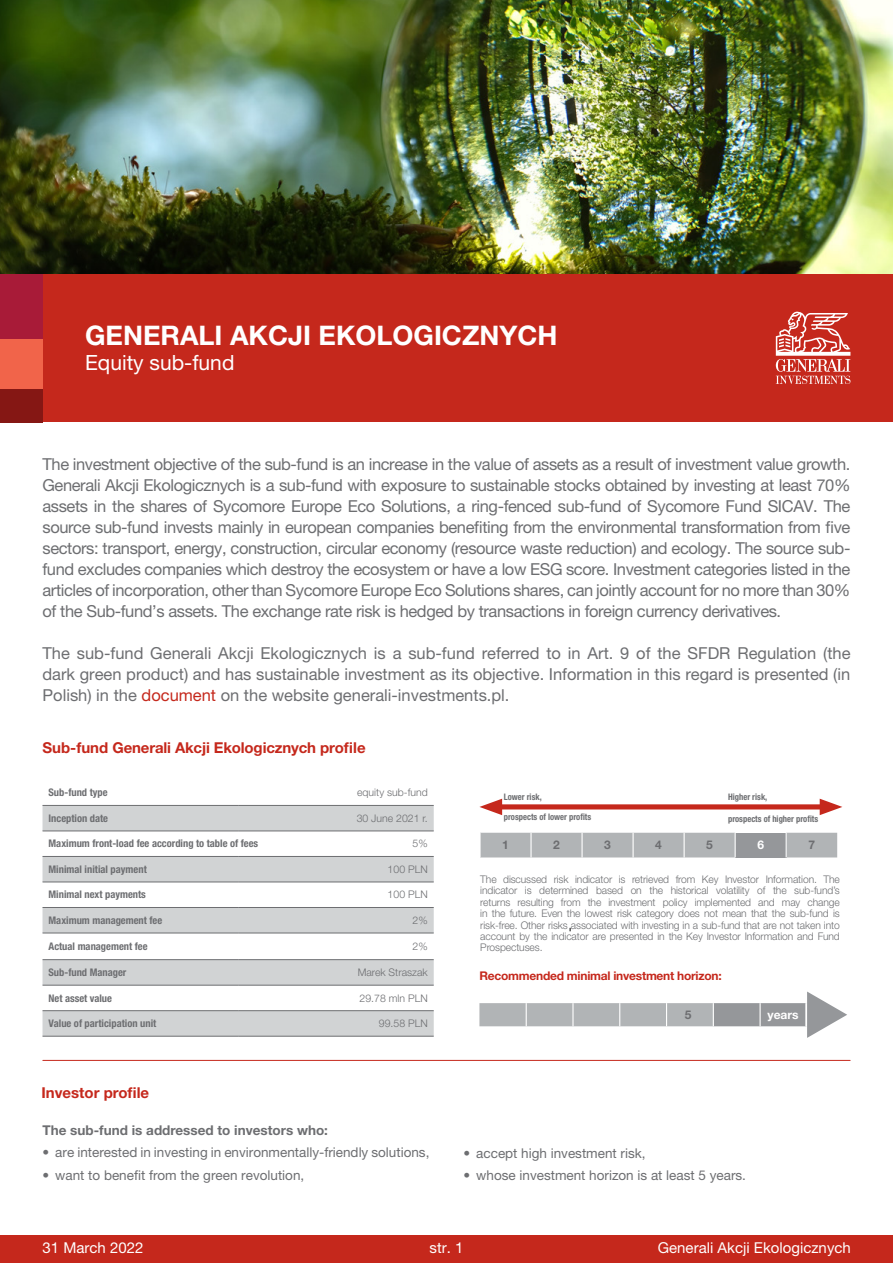
<style>
.page{position:relative;width:893px;height:1263px;background:#fff}
.page>*{position:absolute;margin:0;border:0;box-sizing:border-box;transform-origin:0 0}
.t1{font:700 27px "Helvetica Neue LT Pro";color:#fff}
.t2{font:21px "Helvetica Neue LT Pro";color:#fff}
._04_Copy_10_pt{font:16.5px/21px "Helvetica Neue LT Pro";letter-spacing:-.01em;color:#6d6e71;text-align:justify}
.t3{font:700 15px "Helvetica Neue LT Pro";letter-spacing:-.01em;color:#c5281c}
.t4{font:15px "Helvetica Neue LT Pro";color:#fff}
.t5{font:13.5px "Helvetica Neue LT Pro";color:#6d6e71}
._04_Copy_10_pt-2{font:700 13.5px "Helvetica Neue LT Pro";color:#6d6e71}
.Tab___oferta_1{font:700 12px "Helvetica Neue LT Pro";letter-spacing:-.02em;color:#c5281c}
.Tab___oferta_1-2{font:700 12px "Helvetica Neue LT Pro";color:#6d6e71}
.Tab___oferta_1-3{font:700 12px "Helvetica Neue LT Pro";color:#fff}
.wykres_poziom{font:300 10.5px/11.4px "Helvetica Neue LT Pro";letter-spacing:-.01em;color:#6d6e71;text-align:justify}
._04_Copy_10_pt-3{font:700 condensed 10.5px "Helvetica Neue LT Pro";color:#6d6e71}
._04_Copy_10_pt-4{font:300 10.5px "Helvetica Neue LT Pro";color:#6d6e71}
.wykres_poziom-2{font:700 condensed 9px "Helvetica Neue LT Pro";color:#6d6e71;scale:.95 1}
.s1{color:#c5281c}
.s2{color:#b1b4b6}
</style>
<div class="page">
<svg style="left:479px;top:991px;width:368px;height:47px"></svg>
<div style="left:493px;top:804px;width:336px;height:5px;background:#c5281c"></div>
<svg style="left:479px;top:799px;width:23px;height:16px"></svg>
<svg style="left:820px;top:799px;width:22px;height:16px"></svg>
<svg style="left:481px;top:833px;width:356px;height:24px;background:#adb0b2"></svg>
<hr style="left:530px;top:833px;width:2px;height:24px;background:#fff">
<hr style="left:632px;top:833px;width:2px;height:24px;background:#fff">
<svg style="left:43px;top:806px;width:391px;height:230px;fill:#d1d3d4"></svg>
<hr style="left:43px;top:805px;width:195px;height:1px;background:#6d6e71">
<hr style="left:238px;top:805px;width:196px;height:1px;background:#6d6e71">
<hr style="left:43px;top:831px;width:195px;height:1px;background:#6d6e71">
<hr style="left:238px;top:831px;width:196px;height:1px;background:#6d6e71">
<hr style="left:43px;top:856px;width:195px;height:1px;background:#6d6e71">
<hr style="left:238px;top:856px;width:196px;height:1px;background:#6d6e71">
<hr style="left:43px;top:882px;width:195px;height:1px;background:#6d6e71">
<hr style="left:238px;top:882px;width:196px;height:1px;background:#6d6e71">
<hr style="left:43px;top:907px;width:195px;height:1px;background:#6d6e71">
<hr style="left:238px;top:907px;width:196px;height:1px;background:#6d6e71">
<hr style="left:43px;top:933px;width:195px;height:1px;background:#6d6e71">
<hr style="left:238px;top:933px;width:196px;height:1px;background:#6d6e71">
<hr style="left:43px;top:959px;width:195px;height:1px;background:#6d6e71">
<hr style="left:238px;top:959px;width:196px;height:1px;background:#6d6e71">
<hr style="left:43px;top:985px;width:195px;height:1px;background:#6d6e71">
<hr style="left:238px;top:985px;width:196px;height:1px;background:#6d6e71">
<hr style="left:43px;top:1010px;width:195px;height:1px;background:#6d6e71">
<hr style="left:238px;top:1010px;width:196px;height:1px;background:#6d6e71">
<hr style="left:43px;top:1036px;width:195px;height:1px;background:#6d6e71">
<hr style="left:238px;top:1036px;width:196px;height:1px;background:#6d6e71">
<hr style="left:43px;top:1060px;width:807px;height:1px;background:#c5281c">
<div style="left:0;top:1235px;width:893px;height:28px;background:#c5281c"></div>
<div style="left:42px;top:274px;width:851px;height:148px;background:#c5281c"></div>
<svg style="left:776px;top:311px;width:74px;height:73px"></svg>
<div style="left:0;top:274px;width:43px;height:66px;background:#a81b38"></div>
<div style="left:0;top:340px;width:43px;height:49px;background:#f1644a"></div>
<div style="left:0;top:389px;width:43px;height:33px;background:#851714"></div>
<img style="left:0;top:0;width:893px;height:274px">
<p class="t1" style="left:85px;top:318px;width:474px">GENERALI AKCJI EKOLOGICZNYCH</p>
<p class="t2" style="left:85px;top:350px;width:151px">Equity sub-fund</p>
<p class="_04_Copy_10_pt" style="left:43px;top:453px;width:809px">The investment objective of the sub-fund is an increase in the value of assets as a result of investment value growth.<br>Generali Akcji Ekologicznych is a sub-fund with exposure to sustainable stocks obtained by investing at least 70% assets in the shares of Sycomore Europe Eco Solutions, a ring-fenced sub-fund of Sycomore Fund SICAV. The source sub-fund invests mainly in european companies benefiting from the environmental transformation from five sectors: transport, energy, construction, circular economy (resource waste reduction) and ecology. The source sub&shy;fund excludes companies which destroy the ecosystem or have a low ESG score. Investment categories listed in the articles of incorporation, other than Sycomore Europe Eco Solutions shares, can jointly account for no more than 30% of the Sub-fund’s assets. The exchange rate risk is hedged by transactions in foreign currency derivatives.</p>
<p class="_04_Copy_10_pt" style="left:43px;top:642px;width:809px">The sub-fund Generali Akcji Ekologicznych is a sub-fund referred to in Art. 9 of the SFDR Regulation (the dark green product) and has sustainable investment as its objective. Information in this regard is presented (in Polish) in the <span class="s1">document</span> on the website generali-investments.pl.</p>
<p class="t3" style="left:43px;top:738px;width:325px">Sub-fund Generali Akcji Ekologicznych profile</p>
<p class="_04_Copy_10_pt-3" style="left:49px;top:786px;width:61px">Sub-fund type</p>
<p class="_04_Copy_10_pt-4" style="left:357px;top:786px;width:72px">equity sub-fund</p>
<p class="_04_Copy_10_pt-3" style="left:49px;top:812px;width:61px">Inception date</p>
<p class="_04_Copy_10_pt-4" style="left:357px;top:812px;width:73px">30 June 2021 r.</p>
<p class="_04_Copy_10_pt-3" style="left:49px;top:837px;width:211px">Maximum front-load fee according to table of fees</p>
<p class="_04_Copy_10_pt-4" style="left:413px;top:837px;width:17px">5%</p>
<p class="_04_Copy_10_pt-3" style="left:49px;top:863px;width:100px">Minimal initial payment</p>
<p class="_04_Copy_10_pt-4" style="left:388px;top:863px;width:42px">100 PLN</p>
<p class="_04_Copy_10_pt-3" style="left:49px;top:888px;width:99px">Minimal next payments</p>
<p class="_04_Copy_10_pt-4" style="left:388px;top:888px;width:42px">100 PLN</p>
<p class="_04_Copy_10_pt-3" style="left:49px;top:914px;width:115px">Maximum management fee</p>
<p class="_04_Copy_10_pt-4" style="left:413px;top:914px;width:17px">2%</p>
<p class="_04_Copy_10_pt-3" style="left:49px;top:940px;width:101px">Actual management fee</p>
<p class="_04_Copy_10_pt-4" style="left:413px;top:940px;width:17px">2%</p>
<p class="_04_Copy_10_pt-3" style="left:49px;top:966px;width:79px">Sub-fund Manager</p>
<p class="_04_Copy_10_pt-4" style="left:358px;top:966px;width:72px">Marek Straszak</p>
<p class="_04_Copy_10_pt-3" style="left:49px;top:992px;width:65px">Net asset value</p>
<p class="_04_Copy_10_pt-4" style="left:360px;top:991px;width:70px">29.78 mln PLN</p>
<p class="_04_Copy_10_pt-3" style="left:49px;top:1017px;width:109px">Value of participation unit</p>
<p class="_04_Copy_10_pt-4" style="left:379px;top:1017px;width:50px">99.58 PLN</p>
<p class="t3" style="left:41px;top:1083px;width:109px">Investor profile</p>
<p class="_04_Copy_10_pt-2" style="left:43px;top:1122px;width:287px">The sub-fund is addressed to investors who:</p>
<p class="t5" style="left:43px;top:1144px;width:388px">• are interested in investing in environmentally-friendly solutions,</p>
<p class="t5" style="left:43px;top:1167px;width:263px">• want to benefit from the green revolution,</p>
<p class="wykres_poziom-2" style="left:504px;top:791px;width:41px">Lower risk,</p>
<p class="wykres_poziom-2" style="left:504px;top:812px;width:94px">prospects of lower profits</p>
<p class="wykres_poziom-2" style="left:728px;top:813px;width:96px">prospects of higher profits</p>
<p class="wykres_poziom-2" style="left:728px;top:791px;width:43px">Higher risk,</p>
<p class="Tab___oferta_1-2" style="left:502px;top:837px;width:8px">1</p>
<p class="Tab___oferta_1-2" style="left:553px;top:837px;width:8px">2</p>
<p class="Tab___oferta_1-2" style="left:604px;top:837px;width:8px">3</p>
<p class="Tab___oferta_1-2" style="left:655px;top:837px;width:8px">4</p>
<p class="Tab___oferta_1-2" style="left:706px;top:837px;width:8px">5</p>
<p class="Tab___oferta_1-3" style="left:757px;top:837px;width:8px">6</p>
<p class="Tab___oferta_1-2" style="left:808px;top:837px;width:8px">7</p>
<p class="wykres_poziom" style="left:480px;top:873px;width:361px">The discussed risk indicator is retrieved from Key Investor Information. The indicator is determined based on the historical volatility of the sub-fund’s returns resulting from the investment policy implemented and may change in the future. Even the lowest risk category does not mean that the sub-fund is risk-free. Other risks associated with investing in a sub-fund that are not taken into account by the indicator are presented in the Key Investor Information and Fund Prospectuses.</p>
<p class="Tab___oferta_1" style="left:479px;top:968px;width:244px">Recommended minimal investment horizon:</p>
<p class="Tab___oferta_1-2" style="left:685px;top:1007px;width:18px">5 <span class="s2">3</span></p>
<p class="Tab___oferta_1-3" style="left:767px;top:1007px;width:33px">years</p>
<p class="t5" style="left:463px;top:1145px;width:184px">• accept high investment risk,</p>
<p class="t5" style="left:463px;top:1167px;width:284px">• whose investment horizon is at least 5 years.</p>
<p class="t4" style="left:43px;top:1239px;width:102px">31 March 2022</p>
<p class="t4" style="left:430px;top:1239px;width:35px">str. 1</p>
<p class="t4" style="left:658px;top:1239px;width:195px">Generali Akcji Ekologicznych</p>
</div>
